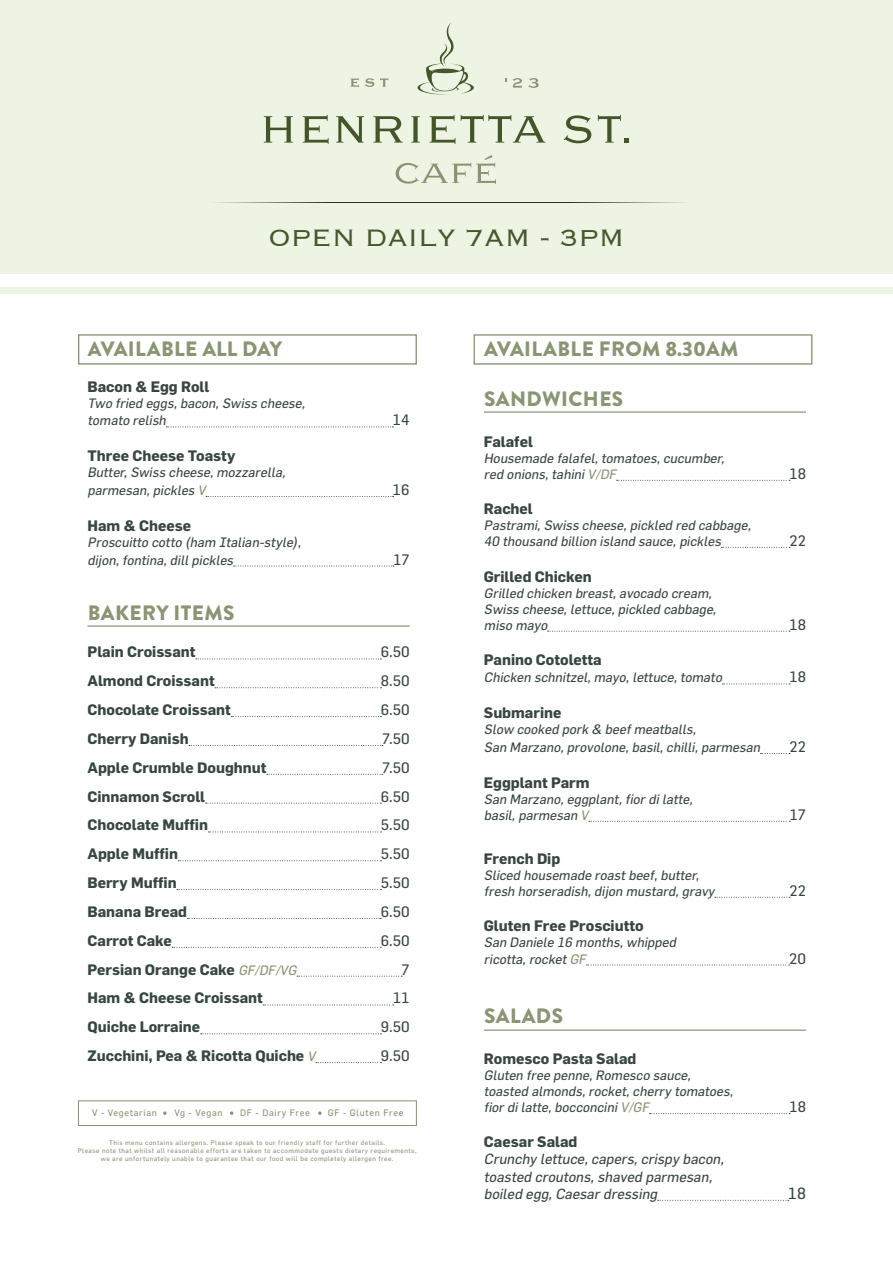
<style>
.page{position:relative;width:893px;height:1263px;background:#fff}
.page>*{position:absolute;margin:0;border:0;box-sizing:border-box;transform-origin:0 0}
.t1{font:300 30.75px "Copperplate";color:#45572b}
.t2{font:900 20.85px "Brandon Grotesque";letter-spacing:.02em;color:#8a9573}
.t3{font:15.9px "Flama";color:#384643}
.t4{font:700 14.85px "Flama";color:#384643}
.t5{font:14.85px "Flama";color:#384643}
.t6{font:italic 14.25px/17.2px "Flama";color:#384643}
.t7{font:italic 13.35px/16px "Flama";color:#384643}
.t8{font:9.15px "Flama";letter-spacing:.07em;color:#8a9573}
.t9{font:6.6px/7.9px "Flama";letter-spacing:.07em;color:#899473;text-align:center}
.s1{color:#8a9573}
.s2{font-weight:400;font-style:italic;font-size:13.35px;color:#8a9573}
.s3{color:#6c887c}
</style>
<div class="page">
<svg style="left:166px;top:426px;width:227px;height:1px"></svg>
<svg style="left:206px;top:496px;width:188px;height:1px"></svg>
<svg style="left:234px;top:566px;width:160px;height:1px"></svg>
<svg style="left:196px;top:658px;width:185px;height:1px"></svg>
<svg style="left:215px;top:687px;width:166px;height:1px"></svg>
<svg style="left:231px;top:716px;width:150px;height:1px"></svg>
<svg style="left:189px;top:745px;width:194px;height:1px"></svg>
<svg style="left:267px;top:774px;width:116px;height:1px"></svg>
<svg style="left:206px;top:803px;width:175px;height:1px"></svg>
<svg style="left:208px;top:831px;width:174px;height:1px"></svg>
<svg style="left:178px;top:860px;width:204px;height:1px"></svg>
<svg style="left:177px;top:889px;width:205px;height:1px"></svg>
<svg style="left:187px;top:918px;width:194px;height:1px"></svg>
<svg style="left:172px;top:947px;width:209px;height:1px"></svg>
<svg style="left:297px;top:976px;width:105px;height:1px"></svg>
<svg style="left:263px;top:1004px;width:131px;height:1px"></svg>
<svg style="left:201px;top:1033px;width:180px;height:1px"></svg>
<svg style="left:316px;top:1062px;width:65px;height:1px"></svg>
<svg style="left:617px;top:480px;width:173px;height:1px"></svg>
<svg style="left:721px;top:547px;width:69px;height:1px"></svg>
<svg style="left:548px;top:631px;width:242px;height:1px"></svg>
<svg style="left:722px;top:683px;width:68px;height:1px"></svg>
<svg style="left:760px;top:753px;width:30px;height:1px"></svg>
<svg style="left:589px;top:821px;width:201px;height:1px"></svg>
<svg style="left:715px;top:897px;width:75px;height:1px"></svg>
<svg style="left:586px;top:965px;width:204px;height:1px"></svg>
<svg style="left:650px;top:1113px;width:140px;height:1px"></svg>
<svg style="left:658px;top:1200px;width:131px;height:1px"></svg>
<hr style="left:88px;top:625px;width:322px;height:2px;background:#8a9573">
<hr style="left:484px;top:411px;width:322px;height:2px;background:#8a9573">
<hr style="left:484px;top:1029px;width:322px;height:2px;background:#8a9573">
<svg style="left:230px;top:1111px;width:3px;height:4px"></svg>
<svg style="left:163px;top:1111px;width:4px;height:4px"></svg>
<div style="left:78px;top:1100px;width:339px;height:26px;border:1px solid #899473"></div>
<svg style="left:318px;top:1111px;width:4px;height:4px"></svg>
<div style="left:0;top:0;width:893px;height:274px;background:#edf4e3"></div>
<div style="left:0;top:287px;width:893px;height:6px;background:#edf4e3"></div>
<svg style="left:350px;top:78px;width:9px;height:9px"></svg>
<svg style="left:365px;top:78px;width:9px;height:9px"></svg>
<svg style="left:380px;top:78px;width:8px;height:9px"></svg>
<svg style="left:513px;top:78px;width:9px;height:10px"></svg>
<svg style="left:528px;top:78px;width:11px;height:10px"></svg>
<svg style="left:264px;top:116px;width:29px;height:27px"></svg>
<svg style="left:303px;top:115px;width:26px;height:29px"></svg>
<svg style="left:336px;top:116px;width:28px;height:27px"></svg>
<svg style="left:373px;top:116px;width:30px;height:27px"></svg>
<svg style="left:411px;top:116px;width:9px;height:27px"></svg>
<svg style="left:429px;top:115px;width:26px;height:29px"></svg>
<svg style="left:461px;top:115px;width:84px;height:28px"></svg>
<svg style="left:564px;top:115px;width:27px;height:28px"></svg>
<svg style="left:598px;top:115px;width:31px;height:28px"></svg>
<svg style="left:396px;top:155px;width:100px;height:29px"></svg>
<svg style="left:417px;top:22px;width:57px;height:73px"></svg>
<svg style="left:216px;top:202px;width:468px;height:1px"></svg>
<div style="left:78px;top:334px;width:339px;height:31px;border:1px solid #8a9573"></div>
<div style="left:474px;top:334px;width:338px;height:31px;border:1px solid #8a9573"></div>
<h1 class="t1" style="left:268px;top:223px;width:358px">OPEN DAILY 7AM - 3PM</h1>
<h2 class="t2" style="left:88px;top:334px;width:196px">AVAILABLE ALL DAY</h2>
<p class="t4" style="left:88px;top:375px;width:123px">Bacon &amp; Egg Roll</p>
<p class="t7" style="left:88px;top:394px;width:222px;line-height:17.9px">Two fried eggs,bacon,Swiss cheese, tomato relish</p>
<p class="t4" style="left:88px;top:445px;width:149px">Three Cheese Toasty</p>
<p class="t7" style="left:88px;top:463px;width:202px;line-height:17.9px">Butter,Swiss cheese,mozzarella, parmesan,pickles <span class="s1">V</span></p>
<p class="t4" style="left:88px;top:515px;width:105px">Ham &amp; Cheese</p>
<p class="t7" style="left:88px;top:533px;width:218px;line-height:17.9px">Proscuitto cotto (ham Italian-style), dijon,fontina,dillpickles</p>
<p class="t5" style="left:393px;top:411px;width:18px">14</p>
<p class="t5" style="left:393px;top:481px;width:18px">16</p>
<p class="t5" style="left:393px;top:550px;width:18px">17</p>
<h2 class="t2" style="left:484px;top:334px;width:256px">AVAILABLE FROM 8.30AM</h2>
<h2 class="t2" style="left:484px;top:384px;width:141px">SANDWICHES</h2>
<p class="t4" style="left:484px;top:431px;width:51px">Falafel</p>
<p class="t7" style="left:484px;top:450px;width:245px">Housemade falafel,tomatoes,cucumber, red onions,tahini<span class="s1">V/DF</span></p>
<p class="t4" style="left:484px;top:498px;width:50px">Rachel</p>
<p class="t7" style="left:484px;top:517px;width:271px">Pastrami,Swiss cheese,pickled red cabbage,<br>40 thousand billion island sauce,pickles</p>
<p class="t5" style="left:789px;top:464px;width:18px">18</p>
<p class="t5" style="left:789px;top:531px;width:18px">22</p>
<h2 class="t2" style="left:88px;top:598px;width:148px">BAKERY ITEMS</h2>
<p class="t4" style="left:88px;top:641px;width:109px">Plain Croissant</p>
<p class="t5" style="left:381px;top:643px;width:30px">6.50</p>
<p class="t4" style="left:88px;top:670px;width:129px">Almond Croissant</p>
<p class="t5" style="left:381px;top:672px;width:30px">8.50</p>
<p class="t4" style="left:88px;top:699px;width:145px">Chocolate Croissant</p>
<p class="t5" style="left:381px;top:701px;width:30px">6.50</p>
<p class="t4" style="left:88px;top:728px;width:103px">Cherry Danish</p>
<p class="t5" style="left:382px;top:730px;width:29px">7.50</p>
<p class="t4" style="left:88px;top:757px;width:180px">Apple Crumble Doughnut</p>
<p class="t5" style="left:382px;top:758px;width:29px">7.50</p>
<p class="t4" style="left:88px;top:785px;width:119px">Cinnamon Scroll</p>
<p class="t5" style="left:381px;top:787px;width:30px">6.50</p>
<p class="t4" style="left:88px;top:814px;width:122px">Chocolate Muffin</p>
<p class="t5" style="left:381px;top:816px;width:30px">5.50</p>
<p class="t4" style="left:88px;top:843px;width:92px">Apple Muffin</p>
<p class="t5" style="left:381px;top:845px;width:30px">5.50</p>
<p class="t4" style="left:88px;top:872px;width:91px">Berry Muffin</p>
<p class="t5" style="left:381px;top:874px;width:30px">5.50</p>
<p class="t4" style="left:88px;top:901px;width:101px">Banana Bread</p>
<p class="t5" style="left:381px;top:903px;width:30px">6.50</p>
<p class="t4" style="left:88px;top:930px;width:86px">Carrot Cake</p>
<p class="t5" style="left:381px;top:931px;width:30px">6.50</p>
<p class="t4" style="left:88px;top:958px;width:213px">Persian Orange Cake <span class="s2">GF/DF/VG</span></p>
<p class="t5" style="left:402px;top:960px;width:10px">7</p>
<p class="t4" style="left:88px;top:987px;width:177px">Ham &amp; Cheese Croissant</p>
<p class="t5" style="left:393px;top:989px;width:18px">11</p>
<p class="t4" style="left:88px;top:1016px;width:114px">Quiche Lorraine</p>
<p class="t5" style="left:381px;top:1018px;width:30px">9.50</p>
<p class="t4" style="left:88px;top:1045px;width:232px">Zucchini, Pea &amp; Ricotta Quiche <span class="s2">V</span></p>
<p class="t5" style="left:381px;top:1047px;width:30px">9.50</p>
<p class="t8" style="left:92px;top:1107px;width:66px">V - Vegetarian</p>
<p class="t8" style="left:175px;top:1107px;width:50px">Vg - Vegan</p>
<p class="t8" style="left:240px;top:1107px;width:71px">DF - Dairy Free</p>
<p class="t8" style="left:328px;top:1107px;width:77px">GF - Gluten Fre<span class="s3">e</span></p>
<p class="t9" style="left:78px;top:1138px;width:340px">This menu contains allergens. Please speak to our friendly staff for further details.<br>Please note that whilst all reasonable efforts are taken to accommodate guests dietary requirements, we are unfortunately unable to guarantee that our food will be completely allergen free.</p>
<p class="t4" style="left:484px;top:565px;width:109px">Grilled Chicken</p>
<p class="t7" style="left:484px;top:584px;width:237px">Grilled chicken breast,avocado cream,<br>Swiss cheese,lettuce,pickled cabbage, miso mayo</p>
<p class="t5" style="left:789px;top:615px;width:18px">18</p>
<p class="t4" style="left:484px;top:648px;width:119px">Panino Cotoletta</p>
<p class="t7" style="left:484px;top:669px;width:242px">Chicken schnitzel,mayo,lettuce,tomato</p>
<p class="t5" style="left:789px;top:668px;width:18px">18</p>
<p class="t4" style="left:484px;top:702px;width:79px">Submarine</p>
<p class="t7" style="left:484px;top:720px;width:280px;line-height:17.9px">Slow cooked pork &amp; beefmeatballs,<br>San Marzano,provolone,basil,chilli,parmesan</p>
<p class="t5" style="left:789px;top:738px;width:18px">22</p>
<p class="t4" style="left:484px;top:772px;width:107px">Eggplant Parm</p>
<p class="t7" style="left:484px;top:791px;width:213px">San Marzano,eggplant,fior dilatte, basil,parmesan <span class="s1">V</span></p>
<p class="t4" style="left:484px;top:847px;width:78px">French Dip</p>
<p class="t7" style="left:484px;top:866px;width:235px">Sliced housemade roastbeef,butter, fresh horseradish,dijon mustard,gravy</p>
<p class="t4" style="left:484px;top:915px;width:161px">Gluten Free Prosciutto</p>
<p class="t7" style="left:484px;top:934px;width:196px">San Daniele 16 months,whipped ricotta,rocket<span class="s1">GF</span></p>
<h2 class="t2" style="left:484px;top:1001px;width:81px">SALADS</h2>
<p class="t4" style="left:484px;top:1048px;width:154px">Romesco Pasta Salad</p>
<p class="t7" style="left:484px;top:1067px;width:253px">Gluten free penne,Romesco sauce, toasted almonds,rocket,cherry tomatoes, fior dilatte,bocconcini<span class="s1">V/GF</span></p>
<p class="t4" style="left:484px;top:1131px;width:95px">Caesar Salad</p>
<p class="t6" style="left:484px;top:1150px;width:245px">Crunchy lettuce,capers,crispy bacon, toasted croutons,shaved parmesan, boiled egg,Caesar dressing</p>
<p class="t5" style="left:790px;top:805px;width:18px">17</p>
<p class="t5" style="left:789px;top:881px;width:18px">22</p>
<p class="t5" style="left:789px;top:949px;width:18px">20</p>
<p class="t5" style="left:789px;top:1098px;width:18px">18</p>
<p class="t3" style="left:788px;top:1183px;width:19px">18</p>
</div>
